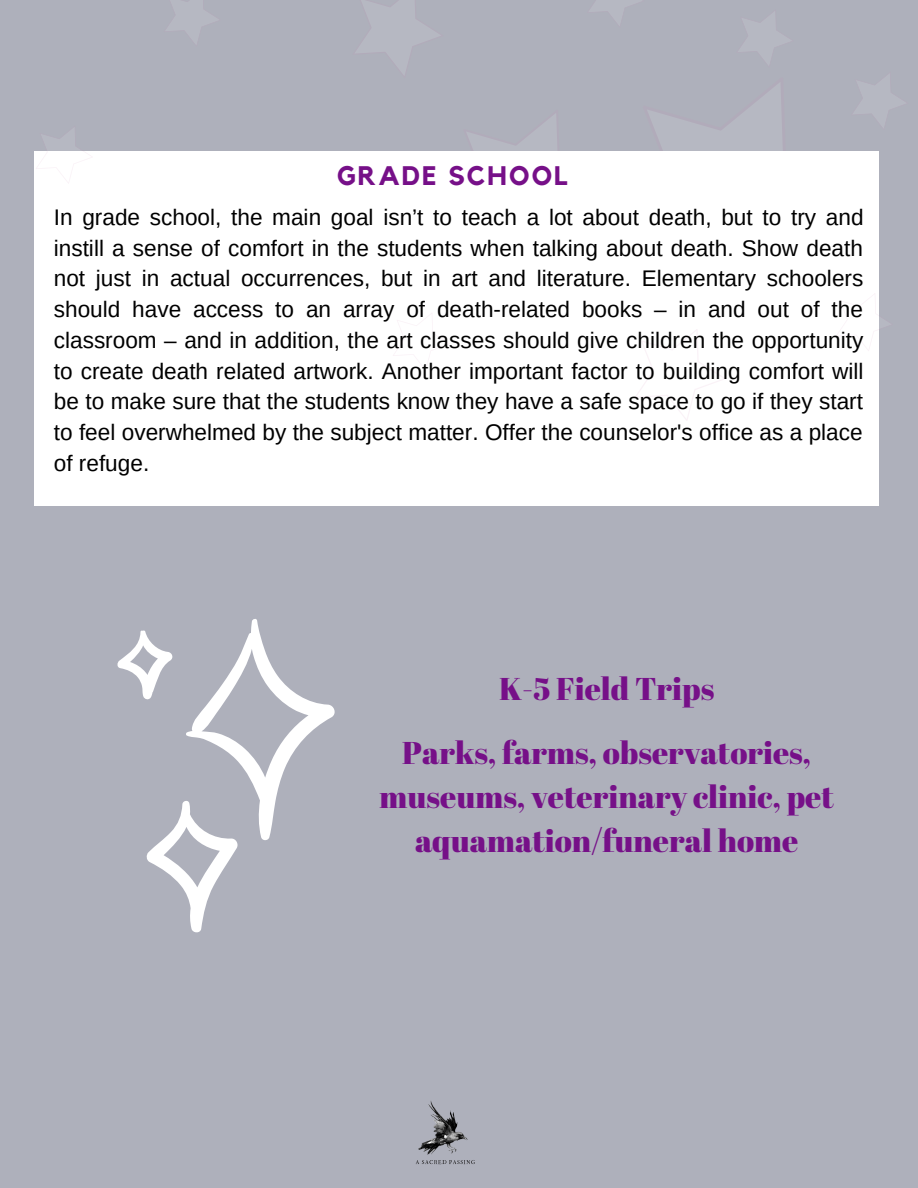
<style>
.page{position:relative;width:918px;height:1188px;background:#aeb0bb}
.page>*{position:absolute;margin:0;border:0;box-sizing:border-box;transform-origin:0 0}
.t1{font:31.5px/64.2px "Abril Fatface";color:#761088;text-align:center}
.t2{font:700 26.7px "Kollektif";letter-spacing:.08em;color:#761088}
.t3{font:22.65px/30.8px "Arimo";color:#000;text-align:justify}
</style>
<div class="page">
<div style="left:826px;top:151px;width:52px;height:355px;background:#fff"></div>
<div style="left:70px;top:151px;width:790px;height:355px;background:#fff"></div>
<div style="left:35px;top:151px;width:52px;height:355px;background:#fff"></div>
<svg style="left:635px;top:329px;width:90px;height:92px"></svg>
<svg style="left:34px;top:151px;width:52px;height:38px"></svg>
<svg style="left:836px;top:281px;width:43px;height:75px"></svg>
<img style="left:416px;top:1101px;width:59px;height:64px">
<svg style="left:117px;top:619px;width:218px;height:314px"></svg>
<p class="t2" style="left:337px;top:164px;width:232px">GRADE SCHOOL</p>
<p class="t3" style="left:54px;top:202px;width:811px">In grade school, the main goal isn’t to teach a lot about death, but to try and instill a sense of comfort in the students when talking about death. Show death not just in actual occurrences, but in art and literature. Elementary schoolers should have access to an array of death-related books – in and out of the classroom – and in addition, the art classes should give children the opportunity to create death related artwork. Another important factor to building comfort will be to make sure that the students know they have a safe space to go if they start to feel overwhelmed by the subject matter. Offer the counselor's office as a place of refuge.</p>
<h1 class="t1" style="left:402px;top:656px;width:410px">K-5 Field Trips<br>Parks, farms, observatories,</h1>
<h1 class="t1" style="left:380px;top:774px;width:456px;line-height:43.8px">museums, veterinary clinic, pet aquamation/funeral home</h1>
</div>
